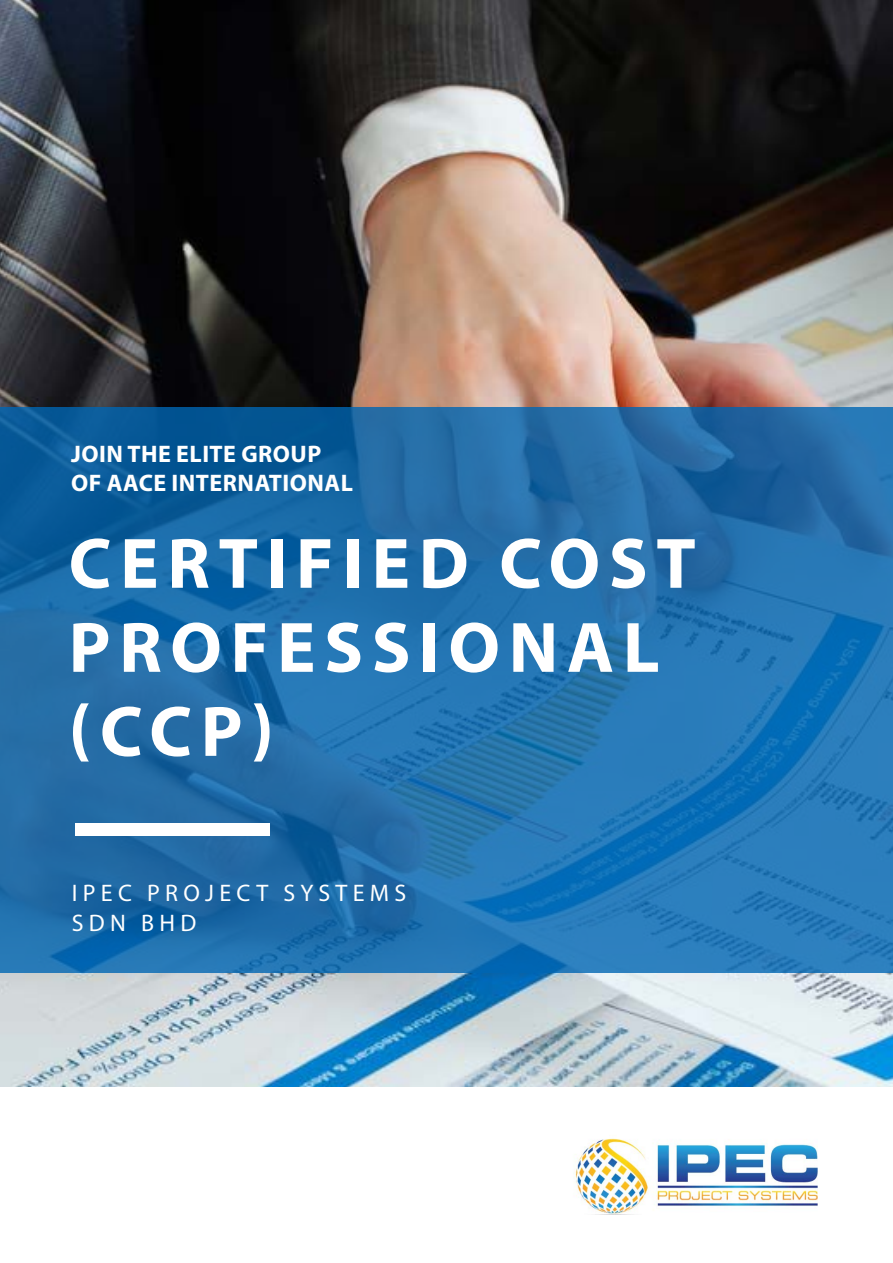
<style>
.page{position:relative;width:893px;height:1263px;background:#fff}
.page>*{position:absolute;margin:0;border:0;box-sizing:border-box;transform-origin:0 0}
.t1{font:700 72px/84px "Myriad Pro";letter-spacing:.12em;color:#fff}
.t2{font:700 24px/28.8px "Myriad Pro";letter-spacing:.02em;color:#fff}
.t3{font:24px/30px "Myriad Pro";letter-spacing:.22em;color:#fff}
</style>
<div class="page">
<img style="left:0;top:0;width:893px;height:1086px">
<svg style="left:0;top:407px;width:893px;height:566px;background:#1f6eac"></svg>
<div style="left:75px;top:823px;width:194px;height:13px;background:#fff"></div>
<img style="left:575px;top:1138px;width:243px;height:77px">
<p class="t2" style="left:71px;top:439px;width:283px">JOIN THE ELITE GROUP<br>OF AACE INTERNATIONAL</p>
<h1 class="t1" style="left:69px;top:519px;width:629px">CERTIFIED COST<br>PROFESSIONAL (CCP)</h1>
<p class="t3" style="left:72px;top:878px;width:336px">IPEC PROJECT SYSTEMS<br>SDN BHD</p>
</div>
